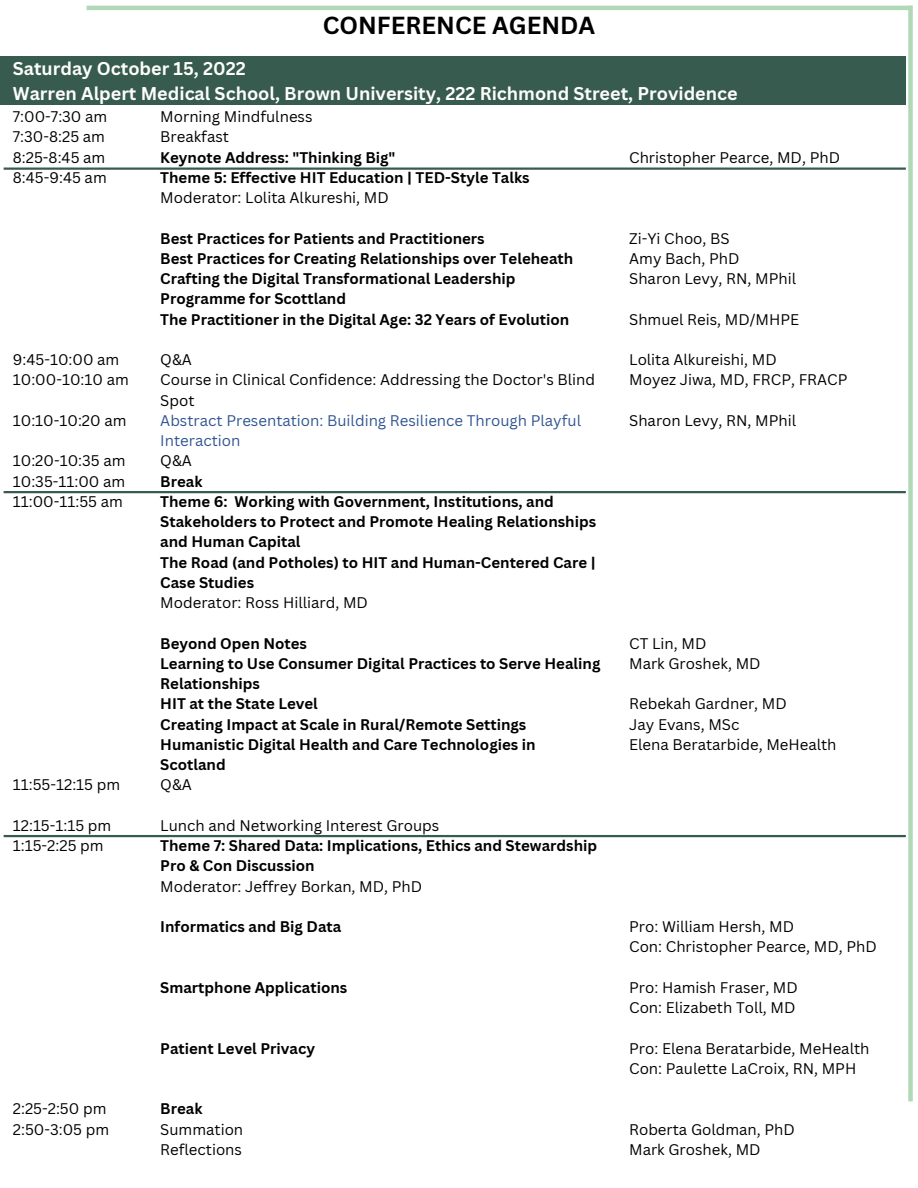
<style>
.page{position:relative;width:918px;height:1188px;background:#fff}
.page>*{position:absolute;margin:0;border:0;box-sizing:border-box;transform-origin:0 0}
.t1{font:700 24px "Canva Sans";color:#000}
.t2{font:700 18px/24.8px "Canva Sans";color:#fdfefb}
.t3{font:15px/20.2px "Canva Sans";color:#000}
.t4{font:700 15px/20.2px "Canva Sans";color:#000}
.t5{font:15px/20.2px "Canva Sans";color:#315592}
</style>
<div class="page">
<hr style="left:87px;top:6px;width:825px;height:4px;background:#b1d8b7">
<div style="left:908px;top:6px;width:5px;height:1095px;background:#b1d8b7"></div>
<div style="left:0;top:56px;width:905px;height:48px;background:#385b4f"></div>
<hr style="left:4px;top:491px;width:902px;height:2px;background:#385b4f">
<hr style="left:4px;top:168px;width:902px;height:2px;background:#385b4f">
<hr style="left:4px;top:835px;width:902px;height:2px;background:#385b4f">
<h1 class="t1" style="left:323px;top:8px;width:274px">CONFERENCE AGENDA</h1>
<p class="t2" style="left:13px;top:56px;width:726px">Saturday October 15, 2022<br>Warren Alpert Medical School, Brown University, 222 Richmond Street, Providence</p>
<p class="t3" style="left:13px;top:106px;width:96px">7:00-7:30 am<br>7:30-8:25 am<br>8:25-8:45 am<br>8:45-9:45 am</p>
<p class="t3" style="left:13px;top:349px;width:117px">9:45-10:00 am<br>10:00-10:10 am</p>
<p class="t3" style="left:13px;top:410px;width:115px">10:10-10:20 am</p>
<p class="t3" style="left:13px;top:450px;width:114px;text-align:justify">10:20-10:35 am 10:35-11:00 am 11:00-11:55 am</p>
<p class="t3" style="left:13px;top:774px;width:109px">11:55-12:15 pm</p>
<p class="t3" style="left:13px;top:815px;width:100px">12:15-1:15 pm<br>1:15-2:25 pm</p>
<p class="t3" style="left:13px;top:1098px;width:98px">2:25-2:50 pm<br>2:50-3:05 pm</p>
<p class="t3" style="left:160px;top:106px;width:154px">Morning Mindfulness<br>Breakfast</p>
<p class="t4" style="left:160px;top:147px;width:371px">Keynote Address: "Thinking Big"<br>Theme 5: Effective HIT Education | TED-Style Talks</p>
<p class="t3" style="left:160px;top:187px;width:230px">Moderator: Lolita Alkureshi, MD</p>
<p class="t4" style="left:160px;top:228px;width:414px">Best Practices for Patients and Practitioners<br>Best Practices for Creating Relationships over Teleheath Crafting the Digital Transformational Leadership Programme for Scottland<br>The Practitioner in the Digital Age: 32 Years of Evolution</p>
<p class="t3" style="left:160px;top:349px;width:436px">Q&amp;A<br>Course in Clinical Confidence: Addressing the Doctor's Blind<br>Spot</p>
<p class="t5" style="left:160px;top:410px;width:422px">Abstract Presentation: Building Resilience Through Playful<br>Interaction</p>
<p class="t3" style="left:160px;top:450px;width:33px">Q&amp;A</p>
<p class="t4" style="left:160px;top:471px;width:437px">Break<br>Theme 6: Working with Government, Institutions, and Stakeholders to Protect and Promote Healing Relationships and Human Capital<br>The Road (and Potholes) to HIT and Human-Centered Care | Case Studies</p>
<p class="t3" style="left:160px;top:592px;width:209px">Moderator: Ross Hilliard, MD</p>
<p class="t4" style="left:160px;top:633px;width:442px">Beyond Open Notes<br>Learning to Use Consumer Digital Practices to Serve Healing<br>Relationships<br>HIT at the State Level<br>Creating Impact at Scale in Rural/Remote Settings<br>Humanistic Digital Health and Care Technologies in<br>Scotland</p>
<p class="t3" style="left:160px;top:774px;width:33px">Q&amp;A</p>
<p class="t3" style="left:160px;top:815px;width:281px">Lunch and Networking Interest Groups</p>
<p class="t4" style="left:160px;top:835px;width:438px">Theme 7: Shared Data: Implications, Ethics and Stewardship<br>Pro &amp; Con Discussion</p>
<p class="t3" style="left:160px;top:876px;width:264px">Moderator: Jeffrey Borkan, MD, PhD</p>
<p class="t4" style="left:160px;top:916px;width:182px">Informatics and Big Data</p>
<p class="t4" style="left:160px;top:977px;width:189px">Smartphone Applications</p>
<p class="t4" style="left:160px;top:1038px;width:156px">Patient Level Privacy</p>
<p class="t4" style="left:160px;top:1098px;width:44px">Break</p>
<p class="t3" style="left:160px;top:1119px;width:84px">Summation<br>Reflections</p>
<p class="t3" style="left:629px;top:147px;width:212px">Christopher Pearce, MD, PhD</p>
<p class="t3" style="left:629px;top:228px;width:169px">Zi-Yi Choo, BS<br>Amy Bach, PhD<br>Sharon Levy, RN, MPhil</p>
<p class="t3" style="left:629px;top:309px;width:172px">Shmuel Reis, MD/MHPE</p>
<p class="t3" style="left:629px;top:349px;width:220px">Lolita Alkureishi, MD<br>Moyez Jiwa, MD, FRCP, FRACP</p>
<p class="t3" style="left:629px;top:410px;width:169px">Sharon Levy, RN, MPhil</p>
<p class="t3" style="left:629px;top:633px;width:133px">CT Lin, MD<br>Mark Groshek, MD</p>
<p class="t3" style="left:629px;top:693px;width:209px">Rebekah Gardner, MD<br>Jay Evans, MSc<br>Elena Beratarbide, MeHealth</p>
<p class="t3" style="left:629px;top:916px;width:249px">Pro: William Hersh, MD<br>Con: Christopher Pearce, MD, PhD</p>
<p class="t3" style="left:629px;top:977px;width:170px">Pro: Hamish Fraser, MD<br>Con: Elizabeth Toll, MD</p>
<p class="t3" style="left:629px;top:1038px;width:242px">Pro: Elena Beratarbide, MeHealth<br>Con: Paulette LaCroix, RN, MPH</p>
<p class="t3" style="left:629px;top:1119px;width:167px">Roberta Goldman, PhD<br>Mark Groshek, MD</p>
</div>
